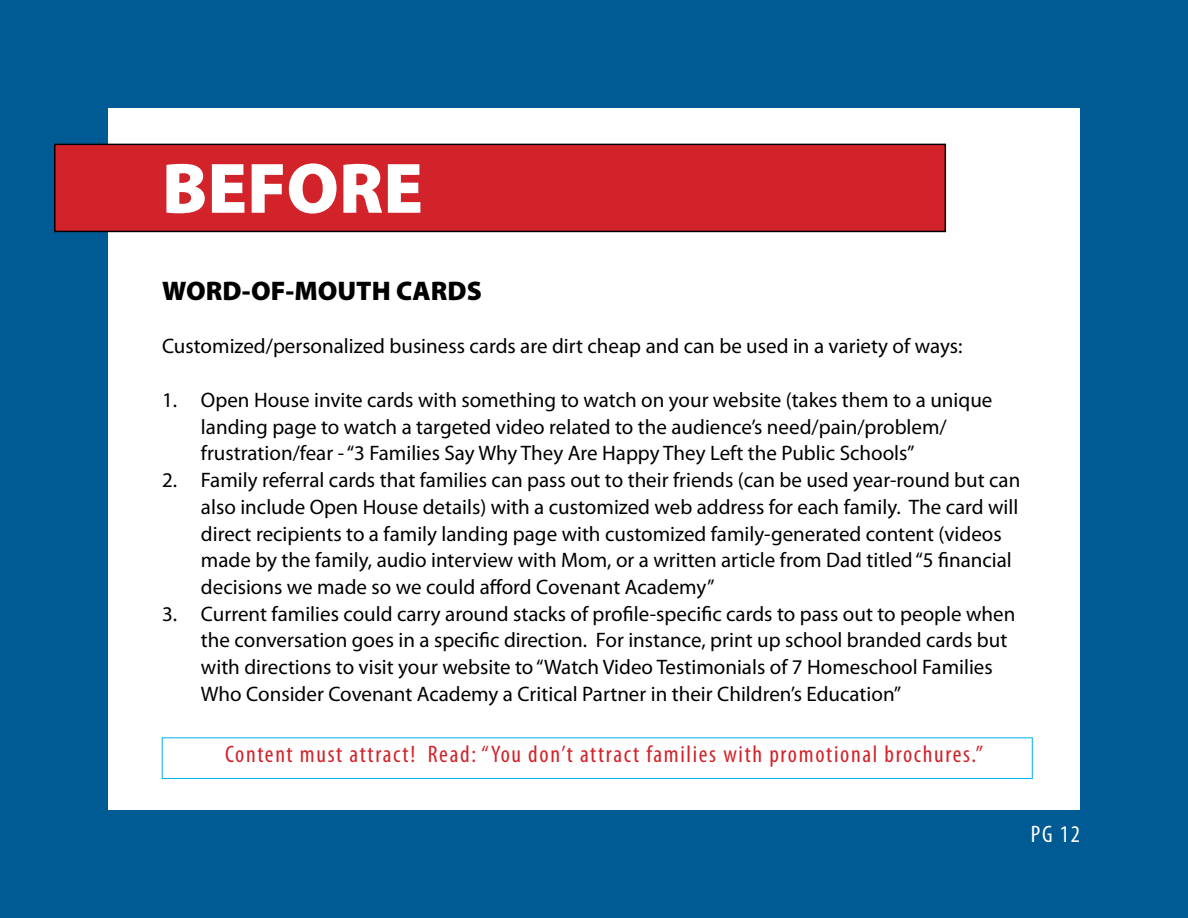
<style>
.page{position:relative;width:1188px;height:918px;background:#005b94}
.page>*{position:absolute;margin:0;border:0;box-sizing:border-box;transform-origin:0 0}
.t1{font:900 72px "Myriad Pro";color:#fff}
.t2{font:900 27px "Myriad Pro";color:#000}
.t3{font:condensed 24px "Myriad Pro";letter-spacing:.07em;color:#d2232a}
.t4{font:condensed 24px "Myriad Pro";color:#fff}
.t5{font:21px/26.7px "Myriad Pro";color:#000}
</style>
<div class="page">
<div style="left:108px;top:108px;width:972px;height:702px;background:#fff"></div>
<div style="left:55px;top:144px;width:890px;height:87px;background:#d2232a"></div>
<div style="left:54px;top:144px;width:892px;height:88px;border:2px solid #000"></div>
<div style="left:162px;top:738px;width:870px;height:41px;background:#fff;border:1px solid #01b1ec"></div>
<h1 class="t1" style="left:162px;top:148px;width:263px">BEFORE</h1>
<p class="t2" style="left:162px;top:276px;width:321px">WORD-OF-MOUTH CARDS</p>
<p class="t5" style="left:162px;top:333px;width:802px">Customized/personalized business cards are dirt cheap and can be used in a variety of ways:</p>
<p class="t5" style="left:201px;top:386px;width:793px;text-indent:-39px">1. Open House invite cards with something to watch on your website (takes them to a unique landing page to watch a targeted video related to the audience’s need/pain/problem/ frustration/fear - “3 Families Say Why They Are Happy They Left the Public Schools”</p>
<p class="t5" style="left:201px;top:466px;width:821px;text-indent:-39px">2. Family referral cards that families can pass out to their friends (can be used year-round but can also include Open House details) with a customized web address for each family. The card will direct recipients to a family landing page with customized family-generated content (videos made by the family, audio interview with Mom, or a written article from Dad titled “5 financial decisions we made so we could afford Covenant Academy”</p>
<p class="t5" style="left:201px;top:600px;width:816px;text-indent:-39px">3. Current families could carry around stacks of profile-specific cards to pass out to people when the conversation goes in a specific direction. For instance, print up school branded cards but with directions to visit your website to “Watch Video Testimonials of 7 Homeschool Families Who Consider Covenant Academy a Critical Partner in their Children’s Education”</p>
<p class="t3" style="left:225px;top:740px;width:760px">Content must attract! Read: “You don’t attract families with promotional brochures.”</p>
<p class="t4" style="left:1031px;top:819px;width:51px">PG 12</p>
</div>
